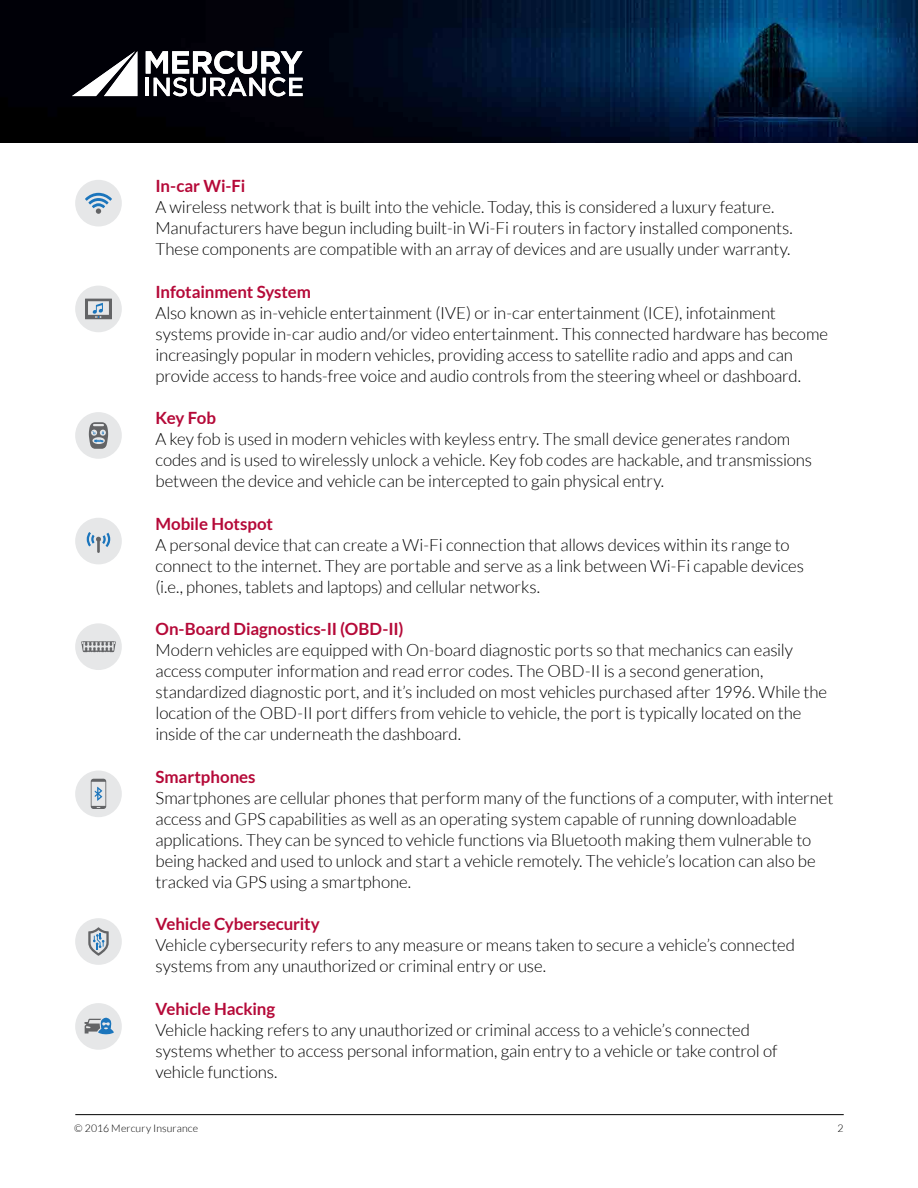
<style>
.page{position:relative;width:918px;height:1188px;background:#fff}
.page>*{position:absolute;margin:0;border:0;box-sizing:border-box;transform-origin:0 0}
.t1{font:300 16.8px/21px "Lato";letter-spacing:-.01em;color:#000}
.t2{font:700 16.8px "Lato";letter-spacing:-.005em;color:#b50938}
.t3{font:300 10.5px "Lato";letter-spacing:.01em;color:#000}
</style>
<div class="page">
<hr style="left:75px;top:1114px;width:769px;height:1px;background:#000">
<img style="left:0;top:0;width:918px;height:143px">
<svg style="left:72px;top:51px;width:65px;height:45px"></svg>
<svg style="left:146px;top:51px;width:157px;height:45px"></svg>
<div style="left:75px;top:286px;width:47px;height:46px;background:#e6e7e8;border-radius:50%"></div>
<svg style="left:85px;top:299px;width:27px;height:20px"></svg>
<div style="left:75px;top:412px;width:47px;height:47px;background:#e6e7e8;border-radius:50%"></div>
<svg style="left:89px;top:422px;width:19px;height:27px"></svg>
<div style="left:75px;top:518px;width:47px;height:46px;background:#e6e7e8;border-radius:50%"></div>
<svg style="left:87px;top:532px;width:23px;height:21px"></svg>
<div style="left:75px;top:623px;width:47px;height:47px;background:#e6e7e8;border-radius:50%"></div>
<svg style="left:81px;top:641px;width:35px;height:11px"></svg>
<div style="left:75px;top:771px;width:47px;height:46px;background:#e6e7e8;border-radius:50%"></div>
<svg style="left:91px;top:779px;width:15px;height:30px"></svg>
<div style="left:75px;top:1003px;width:47px;height:47px;background:#e6e7e8;border-radius:50%"></div>
<svg style="left:84px;top:1017px;width:30px;height:18px"></svg>
<div style="left:75px;top:918px;width:47px;height:47px;background:#e6e7e8;border-radius:50%"></div>
<svg style="left:88px;top:927px;width:21px;height:29px"></svg>
<div style="left:75px;top:180px;width:47px;height:46px;background:#e6e7e8;border-radius:50%"></div>
<svg style="left:85px;top:193px;width:27px;height:21px"></svg>
<p class="t2" style="left:156px;top:176px;width:91px">In-car Wi-Fi</p>
<p class="t1" style="left:156px;top:197px;width:639px">A wireless network that is built into the vehicle. Today, this is considered a luxury feature.<br>Manufacturers have begun including built-in Wi-Fi routers in factory installed components.<br>These components are compatible with an array of devices and are usually under warranty.</p>
<p class="t2" style="left:156px;top:282px;width:157px">Infotainment System</p>
<p class="t1" style="left:156px;top:302px;width:674px">Also known as in-vehicle entertainment (IVE) or in-car entertainment (ICE), infotainment systems provide in-car audio and/or video entertainment. This connected hardware has become increasingly popular in modern vehicles, providing access to satellite radio and apps and can provide access to hands-free voice and audio controls from the steering wheel or dashboard.</p>
<p class="t2" style="left:156px;top:408px;width:62px">Key Fob</p>
<p class="t1" style="left:156px;top:429px;width:658px">A key fob is used in modern vehicles with keyless entry. The small device generates random codes and is used to wirelessly unlock a vehicle. Key fob codes are hackable, and transmissions between the device and vehicle can be intercepted to gain physical entry.</p>
<p class="t2" style="left:156px;top:514px;width:119px">Mobile Hotspot</p>
<p class="t1" style="left:156px;top:534px;width:650px">A personal device that can create a Wi-Fi connection that allows devices within its range to connect to the internet. They are portable and serve as a link between Wi-Fi capable devices (i.e., phones, tablets and laptops) and cellular networks.</p>
<p class="t2" style="left:156px;top:620px;width:249px">On-Board Diagnostics-II (OBD-II)</p>
<p class="t1" style="left:156px;top:640px;width:673px">Modern vehicles are equipped with On-board diagnostic ports so that mechanics can easily access computer information and read error codes. The OBD-II is a second generation, standardized diagnostic port, and it’s included on most vehicles purchased after 1996. While the location of the OBD-II port differs from vehicle to vehicle, the port is typically located on the inside of the car underneath the dashboard.</p>
<p class="t2" style="left:156px;top:767px;width:102px">Smartphones</p>
<p class="t1" style="left:156px;top:787px;width:679px">Smartphones are cellular phones that perform many of the functions of a computer, with internet access and GPS capabilities as well as an operating system capable of running downloadable applications. They can be synced to vehicle functions via Bluetooth making them vulnerable to being hacked and used to unlock and start a vehicle remotely. The vehicle’s location can also be tracked via GPS using a smartphone.</p>
<p class="t2" style="left:156px;top:915px;width:166px">Vehicle Cybersecurity</p>
<p class="t1" style="left:156px;top:935px;width:641px">Vehicle cybersecurity refers to any measure or means taken to secure a vehicle’s connected systems from any unauthorized or criminal entry or use.</p>
<p class="t2" style="left:156px;top:999px;width:121px">Vehicle Hacking</p>
<p class="t1" style="left:156px;top:1020px;width:624px">Vehicle hacking refers to any unauthorized or criminal access to a vehicle’s connected systems whether to access personal information, gain entry to a vehicle or take control of vehicle functions.</p>
<p class="t3" style="left:74px;top:1122px;width:125px">© 2016 Mercury Insurance</p>
<p class="t3" style="left:838px;top:1122px;width:8px">2</p>
</div>
